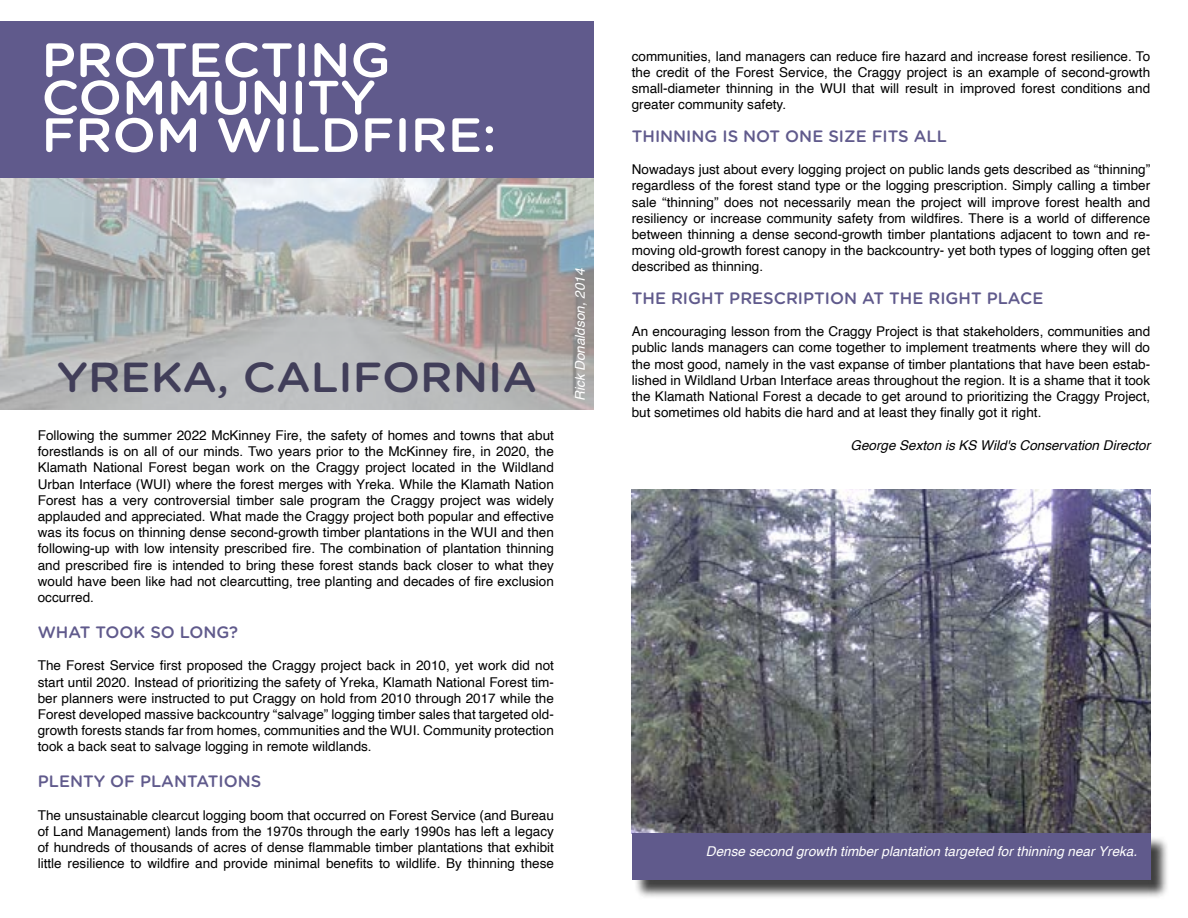
<style>
.page{position:relative;width:1188px;height:918px;background:#fff}
.page>*{position:absolute;margin:0;border:0;box-sizing:border-box;transform-origin:0 0}
.t1{font:500 48px/37.5px "Gotham Rounded";color:#fff;scale:1.07 1}
.t2{font:500 42px "Gotham Rounded";color:#413e59;scale:1.07 1}
.t3{font:500 16.5px "Gotham Rounded";color:#605a8c}
.t4{font:13.5px/16.2px "Helvetica";color:#000;text-align:justify}
.t5{font:italic 13.5px "Helvetica";color:#fff}
.t6{font:italic 13.5px "Helvetica";color:#000}
</style>
<div class="page">
<img style="left:0;top:178px;width:594px;height:231px">
<div style="left:0;top:21px;width:594px;height:156px;background:#605a8c"></div>
<img style="left:632px;top:489px;width:518px;height:345px">
<div style="left:634px;top:836px;width:534px;height:63px;background:#000;opacity:.75"></div>
<div style="left:632px;top:834px;width:518px;height:46px;background:#605a8c"></div>
<h1 class="t1" style="left:42px;top:39px;width:427px">PROTECTING<br>COMMUNITY<br>FROM WILDFIRE:</h1>
<h2 class="t2" style="left:57px;top:347px;width:450px">YREKA, CALIFORNIA</h2>
<p class="t4" style="left:38px;top:428px;width:518px">Following the summer 2022 McKinney Fire, the safety of homes and towns that abut forestlands is on all of our minds. Two years prior to the McKinney fire, in 2020, the Klamath National Forest began work on the Craggy project located in the Wildland Urban Interface (WUI) where the forest merges with Yreka. While the Klamath Nation Forest has a very controversial timber sale program the Craggy project was widely applauded and appreciated. What made the Craggy project both popular and effective was its focus on thinning dense second-growth timber plantations in the WUI and then following-up with low intensity prescribed fire. The combination of plantation thinning and prescribed fire is intended to bring these forest stands back closer to what they would have been like had not clearcutting, tree planting and decades of fire exclusion occurred.</p>
<p class="t3" style="left:38px;top:620px;width:202px">WHAT TOOK SO LONG?</p>
<p class="t4" style="left:38px;top:658px;width:518px">The Forest Service first proposed the Craggy project back in 2010, yet work did not start until 2020. Instead of prioritizing the safety of Yreka, Klamath National Forest tim&shy;ber planners were instructed to put Craggy on hold from 2010 through 2017 while the Forest developed massive backcountry “salvage” logging timber sales that targeted old&shy;growth forests stands far from homes, communities and the WUI. Community protection took a back seat to salvage logging in remote wildlands.</p>
<p class="t3" style="left:38px;top:770px;width:225px">PLENTY OF PLANTATIONS</p>
<p class="t4" style="left:38px;top:807px;width:518px">The unsustainable clearcut logging boom that occurred on Forest Service (and Bureau of Land Management) lands from the 1970s through the early 1990s has left a legacy of hundreds of thousands of acres of dense flammable timber plantations that exhibit little resilience to wildfire and provide minimal benefits to wildlife. By thinning these</p>
<p class="t5" style="left:569px;top:401px;width:134px;rotate:-90deg">Rick Donaldson, 2014</p>
<p class="t4" style="left:632px;top:48px;width:520px">communities, land managers can reduce fire hazard and increase forest resilience. To the credit of the Forest Service, the Craggy project is an example of second-growth small-diameter thinning in the WUI that will result in improved forest conditions and greater community safety.</p>
<p class="t3" style="left:632px;top:124px;width:317px">THINNING IS NOT ONE SIZE FITS ALL</p>
<p class="t4" style="left:632px;top:162px;width:520px">Nowadays just about every logging project on public lands gets described as “thinning” regardless of the forest stand type or the logging prescription. Simply calling a timber sale “thinning” does not necessarily mean the project will improve forest health and resiliency or increase community safety from wildfires. There is a world of difference between thinning a dense second-growth timber plantations adjacent to town and re&shy;moving old-growth forest canopy in the backcountry- yet both types of logging often get described as thinning.</p>
<p class="t3" style="left:632px;top:286px;width:413px">THE RIGHT PRESCRIPTION AT THE RIGHT PLACE</p>
<p class="t4" style="left:632px;top:324px;width:520px">An encouraging lesson from the Craggy Project is that stakeholders, communities and public lands managers can come together to implement treatments where they will do the most good, namely in the vast expanse of timber plantations that have been estab&shy;lished in Wildland Urban Interface areas throughout the region. It is a shame that it took the Klamath National Forest a decade to get around to prioritizing the Craggy Project, but sometimes old habits die hard and at least they finally got it right.</p>
<p class="t6" style="left:850px;top:434px;width:301px">George Sexton is KS Wild's Conservation Director</p>
<p class="t5" style="left:706px;top:840px;width:433px">Dense second growth timber plantation targeted for thinning near Yreka.</p>
</div>
